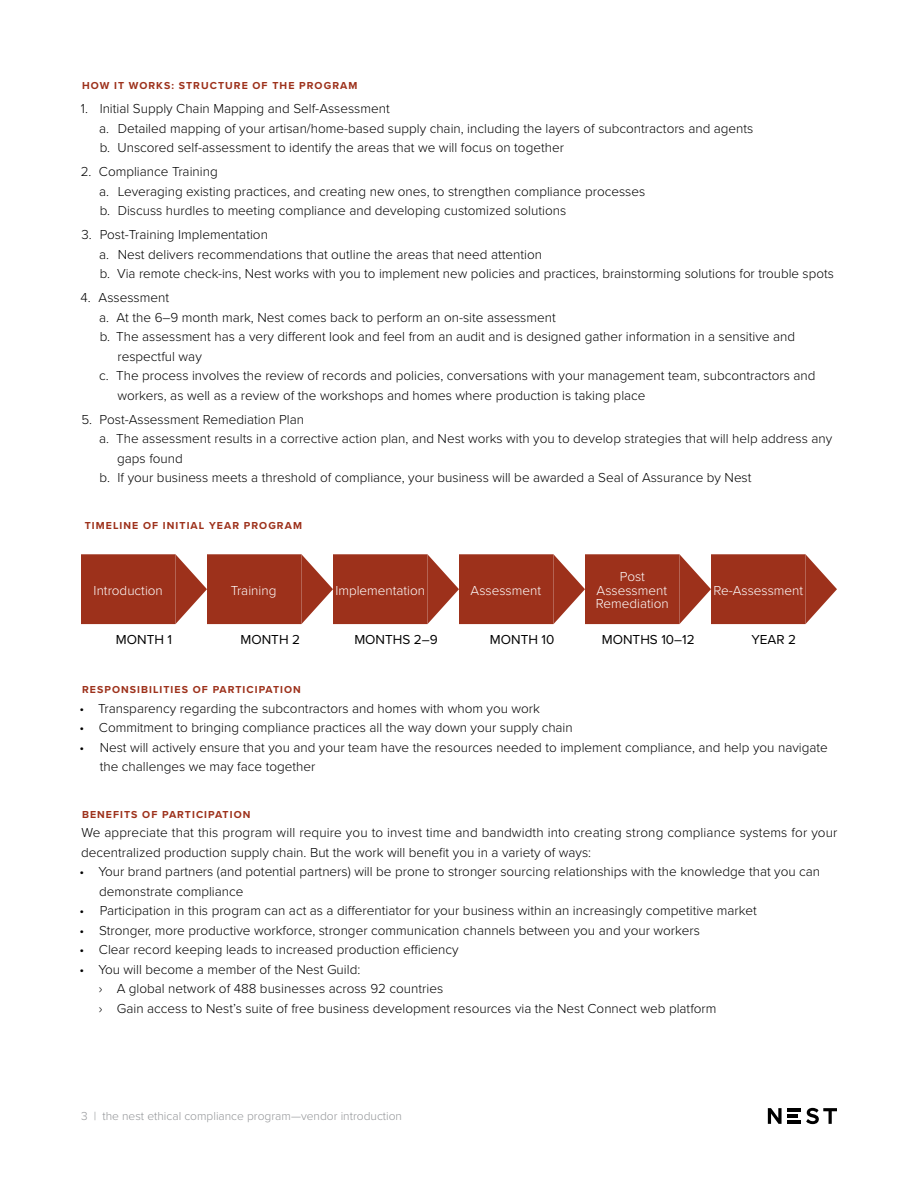
<style>
.page{position:relative;width:918px;height:1188px;background:#fff}
.page>*{position:absolute;margin:0;border:0;box-sizing:border-box;transform-origin:0 0}
.t1{font:300 13.5px/19.5px "Proxima Nova";color:#000}
.t2{font:300 13.5px/13.5px "Proxima Nova";color:#fff;text-align:center}
.t3{font:13.5px "Proxima Nova";color:#000}
.t4{font:300 12px "Proxima Nova";color:#939598}
.t5{font:700 10.5px "Proxima Nova";letter-spacing:.1em;color:#9d311b}
</style>
<div class="page">
<hr style="left:787px;top:1108px;width:14px;height:3px;background:#000">
<hr style="left:787px;top:1114px;width:11px;height:4px;background:#000">
<hr style="left:787px;top:1121px;width:14px;height:3px;background:#000">
<svg style="left:768px;top:1108px;width:14px;height:16px"></svg>
<svg style="left:806px;top:1108px;width:31px;height:16px"></svg>
<div style="left:81px;top:554px;width:725px;height:70px;background:#9d311b"></div>
<svg style="left:176px;top:554px;width:31px;height:70px"></svg>
<svg style="left:302px;top:554px;width:31px;height:70px"></svg>
<svg style="left:428px;top:554px;width:31px;height:70px"></svg>
<svg style="left:554px;top:554px;width:31px;height:70px"></svg>
<svg style="left:680px;top:554px;width:31px;height:70px"></svg>
<svg style="left:806px;top:555px;width:31px;height:69px"></svg>
<p class="t5" style="left:82px;top:78px;width:277px">HOW IT WORKS: STRUCTURE OF THE PROGRAM</p>
<p class="t1" style="left:99px;top:98px;width:656px;text-indent:-18px">1. Initial Supply Chain Mapping and Self-Assessment<br>a. Detailed mapping of your artisan/home-based supply chain, including the layers of subcontractors and agents b. Unscored self-assessment to identify the areas that we will focus on together</p>
<p class="t1" style="left:99px;top:161px;width:548px;text-indent:-18px">2. Compliance Training<br>a. Leveraging existing practices, and creating new ones, to strengthen compliance processes b. Discuss hurdles to meeting compliance and developing customized solutions</p>
<p class="t1" style="left:99px;top:224px;width:736px;text-indent:-18px">3. Post-Training Implementation<br>a. Nest delivers recommendations that outline the areas that need attention<br>b. Via remote check-ins, Nest works with you to implement new policies and practices, brainstorming solutions for trouble spots</p>
<p class="t1" style="left:80px;top:287px;width:90px">4. Assessment</p>
<p class="t1" style="left:99px;top:307px;width:458px">a. At the 6–9 month mark, Nest comes back to perform an on-site assessment</p>
<p class="t1" style="left:100px;top:326px;width:697px">b. The assessment has a very different look and feel from an audit and is designed gather information in a sensitive and</p>
<p class="t1" style="left:117px;top:346px;width:86px">respectful way</p>
<p class="t1" style="left:99px;top:365px;width:718px">c. The process involves the review of records and policies, conversations with your management team, subcontractors and</p>
<p class="t1" style="left:118px;top:385px;width:530px">workers, as well as a review of the workshops and homes where production is taking place</p>
<p class="t1" style="left:81px;top:409px;width:224px">5. Post-Assessment Remediation Plan</p>
<p class="t1" style="left:99px;top:428px;width:735px">a. The assessment results in a corrective action plan, and Nest works with you to develop strategies that will help address any</p>
<p class="t1" style="left:117px;top:448px;width:67px">gaps found</p>
<p class="t1" style="left:100px;top:467px;width:653px">b. If your business meets a threshold of compliance, your business will be awarded a Seal of Assurance by Nest</p>
<p class="t5" style="left:85px;top:517px;width:219px">TIMELINE OF INITIAL YEAR PROGRAM</p>
<p class="t2" style="left:94px;top:583px;width:71px">Introduction</p>
<p class="t2" style="left:231px;top:583px;width:47px">Training</p>
<p class="t2" style="left:335px;top:583px;width:91px">Implementation</p>
<p class="t2" style="left:471px;top:583px;width:72px">Assessment</p>
<p class="t2" style="left:596px;top:569px;width:74px">Post<br>Assessment<br>Remediation</p>
<p class="t2" style="left:714px;top:583px;width:91px">Re-Assessment</p>
<p class="t3" style="left:116px;top:629px;width:58px">MONTH 1</p>
<p class="t3" style="left:241px;top:629px;width:61px">MONTH 2</p>
<p class="t3" style="left:354px;top:629px;width:85px">MONTHS 2–9</p>
<p class="t3" style="left:490px;top:629px;width:66px">MONTH 10</p>
<p class="t3" style="left:602px;top:629px;width:94px">MONTHS 10–12</p>
<p class="t3" style="left:751px;top:629px;width:46px">YEAR 2</p>
<p class="t5" style="left:82px;top:682px;width:220px">RESPONSIBILITIES OF PARTICIPATION</p>
<p class="t1" style="left:79px;top:698px;width:462px">• Transparency regarding the subcontractors and homes with whom you work</p>
<p class="t1" style="left:79px;top:717px;width:495px">• Commitment to bringing compliance practices all the way down your supply chain</p>
<p class="t1" style="left:100px;top:737px;width:730px;text-indent:-20px">• Nest will actively ensure that you and your team have the resources needed to implement compliance, and help you navigate the challenges we may face together</p>
<p class="t5" style="left:82px;top:806px;width:170px">BENEFITS OF PARTICIPATION</p>
<p class="t1" style="left:81px;top:822px;width:758px">We appreciate that this program will require you to invest time and bandwidth into creating strong compliance systems for your decentralized production supply chain. But the work will benefit you in a variety of ways:</p>
<p class="t1" style="left:99px;top:861px;width:722px;text-indent:-20px">• Your brand partners (and potential partners) will be prone to stronger sourcing relationships with the knowledge that you can demonstrate compliance</p>
<p class="t1" style="left:79px;top:900px;width:679px">• Participation in this program can act as a differentiator for your business within an increasingly competitive market</p>
<p class="t1" style="left:79px;top:920px;width:622px">• Stronger, more productive workforce, stronger communication channels between you and your workers</p>
<p class="t1" style="left:79px;top:939px;width:381px">• Clear record keeping leads to increased production efficiency</p>
<p class="t1" style="left:99px;top:959px;width:619px;text-indent:-20px">• You will become a member of the Nest Guild:<br>› A global network of 488 businesses across 92 countries<br>› Gain access to Nest’s suite of free business development resources via the Nest Connect web platform</p>
<p class="t4" style="left:81px;top:1107px;width:323px">3 | the nest ethical compliance program—vendor introduction</p>
</div>
